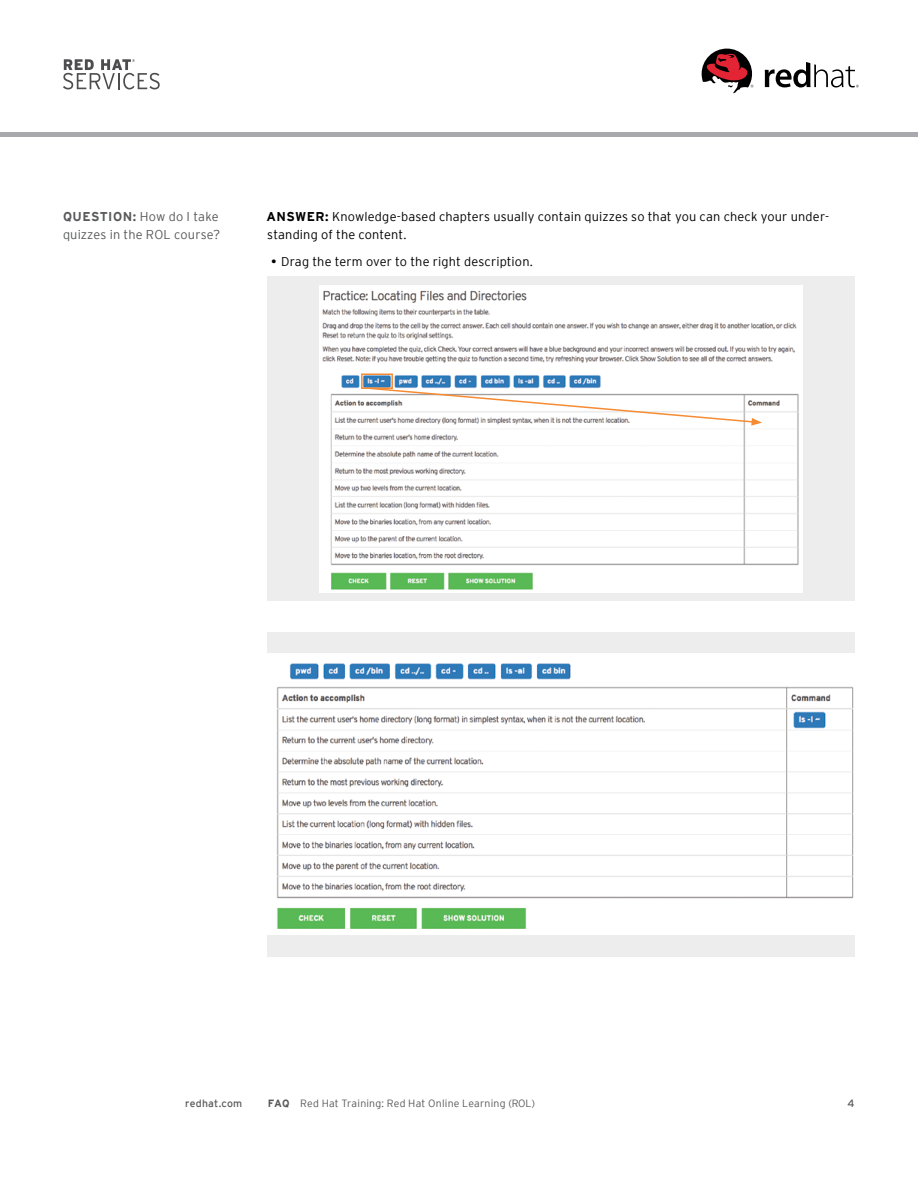
<style>
.page{position:relative;width:918px;height:1188px;background:#fff}
.page>*{position:absolute;margin:0;border:0;box-sizing:border-box;transform-origin:0 0}
.t1{font:300 12.75px/18px "Interstate";letter-spacing:.01em;color:#000}
.t2{font:300 12.75px/18px "Interstate";letter-spacing:.01em;color:#58595b}
.t3{font:300 10.5px "Interstate";letter-spacing:.02em;color:#58595b}
.t4{font:10.5px "Interstate";letter-spacing:.02em;color:#58595b}
.s1{font-weight:700}
.s2{font-weight:400}
</style>
<div class="page">
<div style="left:267px;top:276px;width:588px;height:325px;background:#ededee"></div>
<img style="left:319px;top:285px;width:484px;height:308px">
<div style="left:267px;top:632px;width:588px;height:325px;background:#ededee"></div>
<img style="left:267px;top:654px;width:588px;height:281px">
<div style="left:361px;top:374px;width:32px;height:15px;border:2px solid #f68b33"></div>
<svg style="left:367px;top:387px;width:395px;height:39px"></svg>
<svg style="left:765px;top:62px;width:94px;height:25px"></svg>
<svg style="left:702px;top:49px;width:51px;height:45px"></svg>
<svg style="left:63px;top:59px;width:97px;height:30px"></svg>
<hr style="left:0;top:133px;width:918px;height:4px;background:#a7a9ac">
<p class="t2" style="left:63px;top:207px;width:159px"><span class="s1">QUESTION:</span> How do I take quizzes in the ROL course?</p>
<p class="t1" style="left:267px;top:207px;width:564px"><span class="s1">ANSWER:</span> Knowledge-based chapters usually contain quizzes so that you can check your under&shy;standing of the content.</p>
<p class="t1" style="left:271px;top:252px;width:263px"><span class="s2">•</span> Drag the term over to the right description.</p>
<p class="t4" style="left:185px;top:1097px;width:59px">redhat.com</p>
<p class="t3" style="left:268px;top:1097px;width:269px"><span class="s1">FAQ</span> Red Hat Training: Red Hat Online Learning (ROL)</p>
<p class="t4" style="left:848px;top:1097px;width:9px">4</p>
</div>
